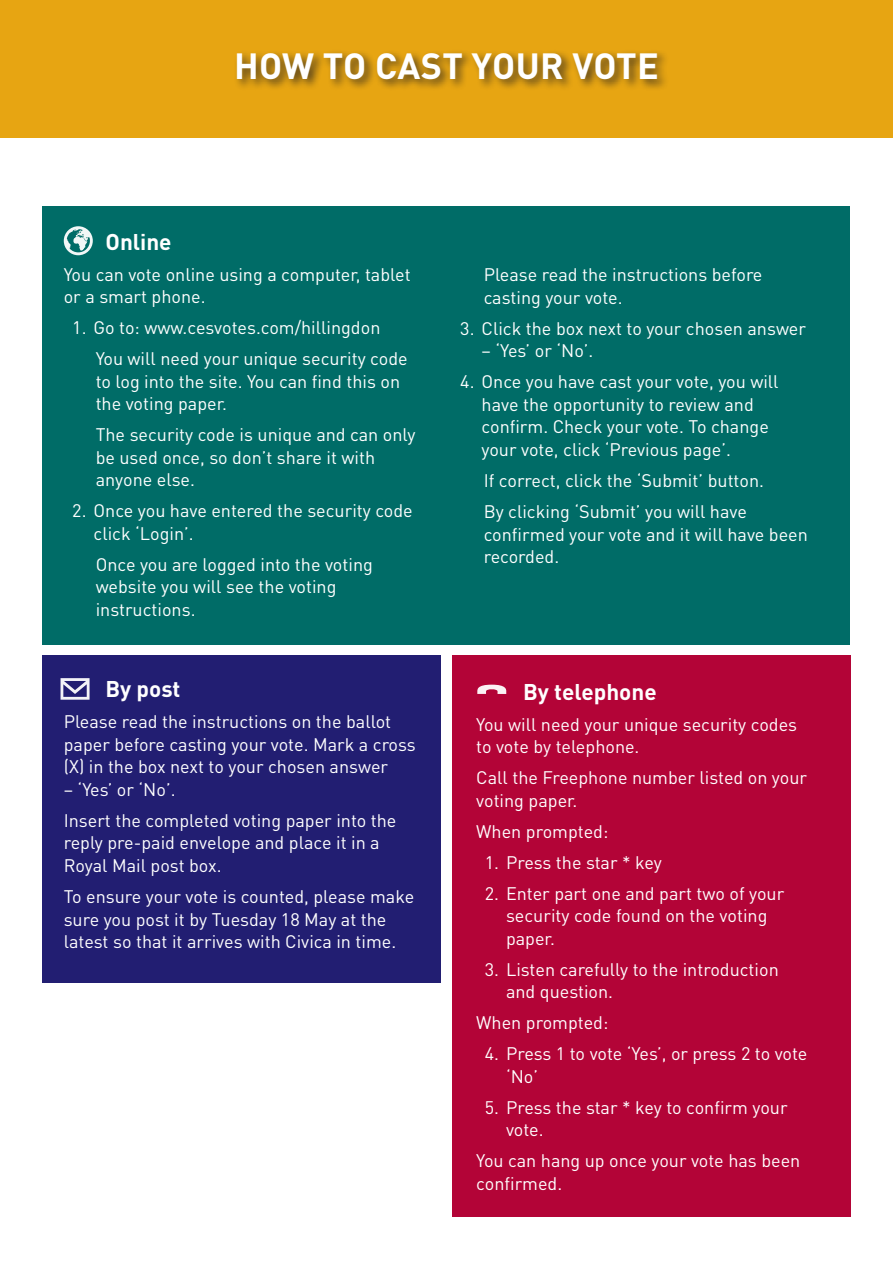
<style>
.page{position:relative;width:893px;height:1263px;background:#fff}
.page>*{position:absolute;margin:0;border:0;box-sizing:border-box;transform-origin:0 0}
.Page_headings{font:700 36px "DINOT";letter-spacing:.005em;color:#fff}
.Heading{font:700 22.5px "DINOT";color:#fff}
.Indent{font:18px/22.5px "DINOT";color:#fff}
</style>
<div class="page">
<div style="left:43px;top:206px;width:807px;height:438px;background:#006c67"></div>
<div style="left:43px;top:655px;width:398px;height:327px;background:#221e72"></div>
<div style="left:452px;top:655px;width:398px;height:561px;background:#b30437"></div>
<div style="left:0;top:0;width:893px;height:137px;background:#e7a512"></div>
<div style="left:234px;top:49px;width:435px;height:42px;background:#231f20;opacity:.75"></div>
<svg style="left:477px;top:685px;width:29px;height:9px"></svg>
<svg style="left:64px;top:226px;width:29px;height:29px"></svg>
<svg style="left:61px;top:678px;width:29px;height:22px"></svg>
<p class="Page_headings" style="left:234px;top:42px;width:426px">HOW TO CAST YOUR VOTE</p>
<p class="Heading" style="left:106px;top:227px;width:68px">Online</p>
<p class="Indent" style="left:64px;top:262px;width:348px">You can vote online using a computer, tablet or a smart phone.</p>
<p class="Indent" style="left:72px;top:316px;width:310px">1. Go to: www.cesvotes.com/hillingdon</p>
<p class="Indent" style="left:96px;top:347px;width:313px">You will need your unique security code to log into the site. You can find this on the voting paper.</p>
<p class="Indent" style="left:96px;top:423px;width:321px">The security code is unique and can only be used once, so don’t share it with anyone else.</p>
<p class="Indent" style="left:94px;top:499px;width:321px;text-indent:-21px">2. Once you have entered the security code click ‘Login’.</p>
<p class="Indent" style="left:96px;top:552px;width:279px">Once you are logged into the voting website you will see the voting instructions.</p>
<p class="Heading" style="left:105px;top:675px;width:76px">By post</p>
<p class="Indent" style="left:64px;top:710px;width:354px">Please read the instructions on the ballot paper before casting your vote. Mark a cross (X) in the box next to your chosen answer</p>
<p class="Indent" style="left:64px;top:777px;width:113px">– ‘Yes’ or ‘No’.</p>
<p class="Indent" style="left:64px;top:808px;width:334px">Insert the completed voting paper into the reply pre-paid envelope and place it in a<br>Royal Mail post box.</p>
<p class="Indent" style="left:64px;top:884px;width:352px">To ensure your vote is counted, please make sure you post it by Tuesday 18 May at the latest so that it arrives with Civica in time.</p>
<p class="Indent" style="left:484px;top:263px;width:280px">Please read the instructions before casting your vote.</p>
<p class="Indent" style="left:460px;top:316px;width:347px">3. Click the box next to your chosen answer</p>
<p class="Indent" style="left:482px;top:339px;width:113px">– ‘Yes’ or ‘No’.</p>
<p class="Indent" style="left:482px;top:370px;width:299px;text-indent:-21px">4. Once you have cast your vote, you will have the opportunity to review and confirm. Check your vote. To change your vote, click ‘Previous page’.</p>
<p class="Indent" style="left:484px;top:468px;width:282px">If correct, click the ‘Submit’ button.</p>
<p class="Indent" style="left:484px;top:499px;width:326px">By clicking ‘Submit’ you will have confirmed your vote and it will have been recorded.</p>
<p class="Heading" style="left:523px;top:677px;width:135px">By telephone</p>
<p class="Indent" style="left:476px;top:712px;width:322px">You will need your unique security codes to vote by telephone.</p>
<p class="Indent" style="left:476px;top:766px;width:332px">Call the Freephone number listed on your voting paper.</p>
<p class="Indent" style="left:476px;top:819px;width:134px">When prompted:</p>
<p class="Indent" style="left:485px;top:850px;width:179px">1. Press the star * key</p>
<p class="Indent" style="left:506px;top:881px;width:280px;text-indent:-21px">2. Enter part one and part two of your security code found on the voting paper.</p>
<p class="Indent" style="left:506px;top:957px;width:274px;text-indent:-21px">3. Listen carefully to the introduction and question.</p>
<p class="Indent" style="left:476px;top:1011px;width:134px">When prompted:</p>
<p class="Indent" style="left:506px;top:1042px;width:303px;text-indent:-21px">4. Press 1 to vote ‘Yes’, or press 2 to vote ‘No’</p>
<p class="Indent" style="left:506px;top:1095px;width:283px;text-indent:-21px">5. Press the star * key to confirm your vote.</p>
<p class="Indent" style="left:476px;top:1149px;width:326px">You can hang up once your vote has been confirmed.</p>
</div>
